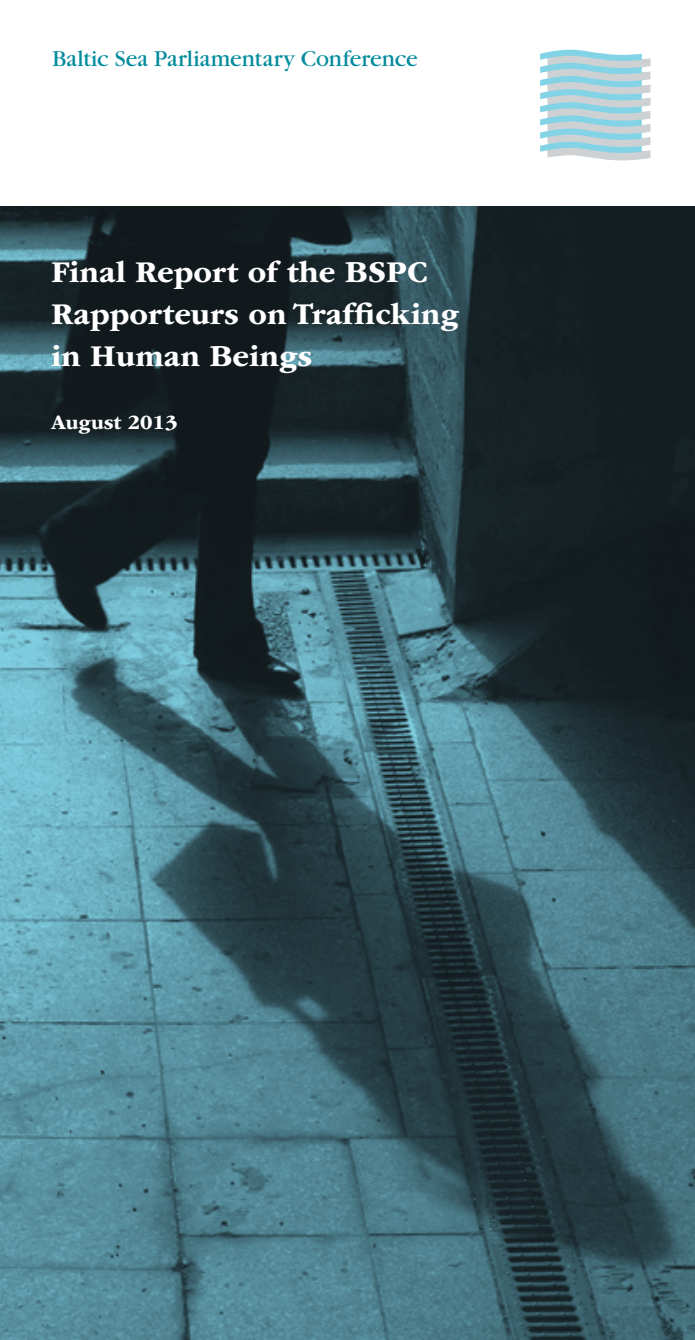
<style>
.page{position:relative;width:695px;height:1340px;background:#fff}
.page>*{position:absolute;margin:0;border:0;box-sizing:border-box;transform-origin:0 0}
._2011_rubrik{font:700 31.5px/42px "ITC Garamond Std";color:#fff}
._2011_rubrik-2{font:23.8px "Garamond";color:#008b9d}
._2011_mellemrubrik{font:700 21px "ITC Garamond Std";color:#fff}
</style>
<div class="page">
<img style="left:0;top:207px;width:694px;height:1132px">
<svg style="left:540px;top:49px;width:110px;height:112px;background:#b5d7e0"></svg>
<p class="_2011_rubrik-2" style="left:52px;top:46px;width:367px">Baltic Sea Parliamentary Conference</p>
<p class="_2011_rubrik" style="left:51px;top:251px;width:409px">Final Report of the BSPC<br>Rapporteurs on Trafficking</p>
<p class="_2011_rubrik" style="left:51px;top:335px;width:263px">in Human Beings</p>
<p class="_2011_mellemrubrik" style="left:51px;top:410px;width:128px">August 2013</p>
</div>
